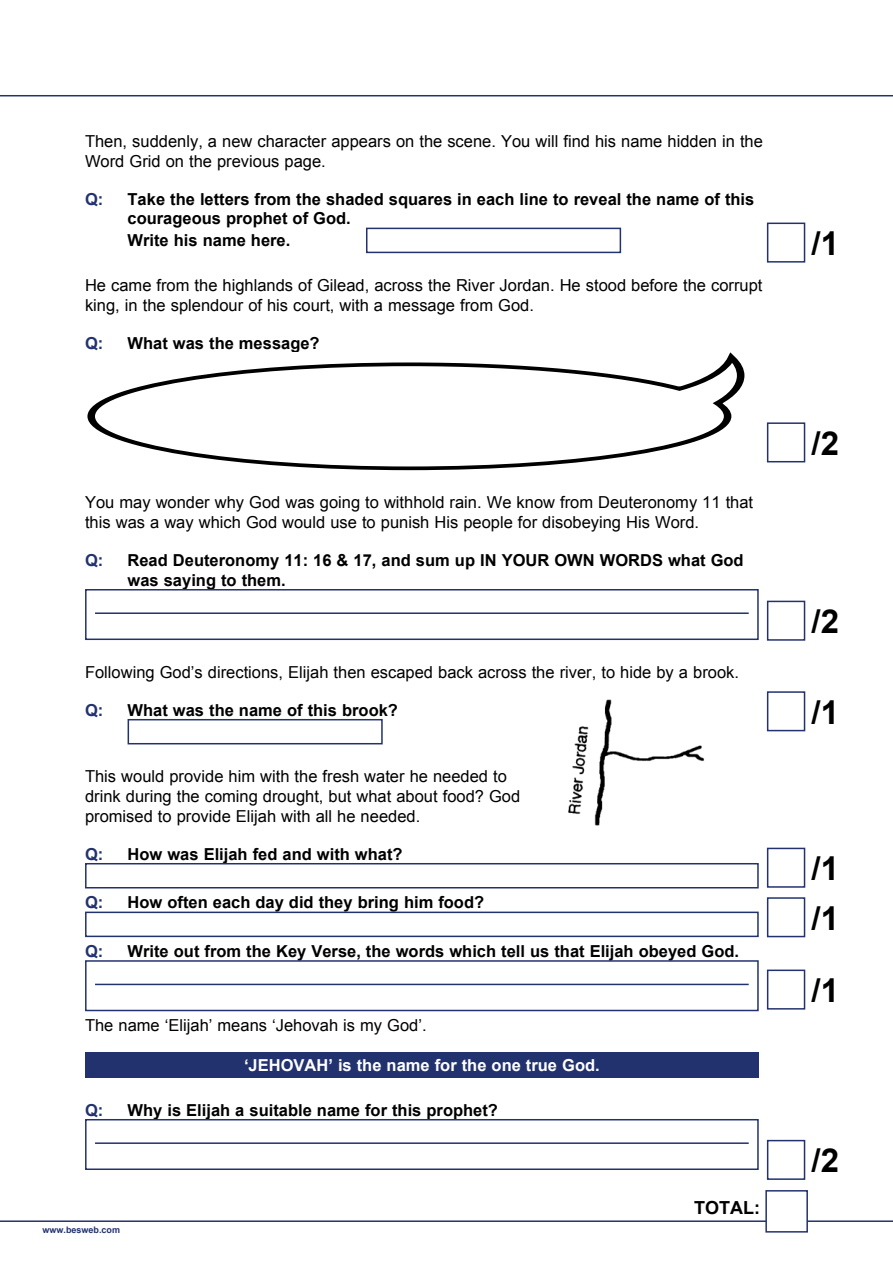
<style>
.page{position:relative;width:893px;height:1263px;background:#fff}
.page>*{position:absolute;margin:0;border:0;box-sizing:border-box;transform-origin:0 0}
.t1{font:700 33px/49.7px "Arial";color:#000}
.t2{font:700 18px "Arial";color:#000}
.t3{font:16.5px/19.8px "Arial";color:#000}
.t4{font:700 16.5px/19.8px "Arial";color:#000}
.t5{font:700 16.5px "Arial";color:#fff}
.t6{font:700 16.5px "Arial";color:#22326f}
.t7{font:700 9px "Arial";color:#23326f}
</style>
<div class="page">
<hr style="left:0;top:95px;width:893px;height:1px;background:#23326f">
<hr style="left:0;top:1220px;width:893px;height:2px;background:#23326f">
<div style="left:765px;top:1190px;width:43px;height:42px;background:#fff;border:2px solid #23326f"></div>
<div style="left:767px;top:223px;width:38px;height:40px;background:#fff;border:2px solid #23326f"></div>
<div style="left:767px;top:422px;width:38px;height:40px;background:#fff;border:2px solid #23326f"></div>
<div style="left:366px;top:228px;width:255px;height:25px;border:2px solid #22326f"></div>
<svg style="left:87px;top:352px;width:658px;height:118px"></svg>
<hr style="left:95px;top:612px;width:654px;height:2px;background:#23326f">
<div style="left:85px;top:589px;width:674px;height:51px;border:2px solid #23326f"></div>
<div style="left:128px;top:719px;width:255px;height:25px;border:2px solid #22326f"></div>
<div style="left:85px;top:863px;width:674px;height:25px;background:#fff;border:2px solid #22326f"></div>
<div style="left:85px;top:911px;width:674px;height:26px;background:#fff;border:2px solid #22326f"></div>
<hr style="left:95px;top:984px;width:654px;height:1px;background:#23326f">
<div style="left:85px;top:960px;width:674px;height:51px;border:2px solid #23326f"></div>
<div style="left:85px;top:1052px;width:674px;height:26px;background:#22326f"></div>
<hr style="left:95px;top:1142px;width:654px;height:2px;background:#23326f">
<div style="left:85px;top:1119px;width:674px;height:51px;border:2px solid #23326f"></div>
<img style="left:568px;top:699px;width:136px;height:126px">
<div style="left:767px;top:601px;width:38px;height:40px;background:#fff;border:2px solid #23326f"></div>
<div style="left:767px;top:691px;width:38px;height:40px;background:#fff;border:2px solid #23326f"></div>
<div style="left:767px;top:848px;width:38px;height:40px;background:#fff;border:2px solid #23326f"></div>
<div style="left:767px;top:897px;width:38px;height:40px;background:#fff;border:2px solid #23326f"></div>
<div style="left:767px;top:969px;width:38px;height:40px;background:#fff;border:2px solid #23326f"></div>
<div style="left:767px;top:1140px;width:38px;height:40px;background:#fff;border:2px solid #23326f"></div>
<p class="t3" style="left:85px;top:131px;width:679px">Then, suddenly, a new character appears on the scene. You will find his name hidden in the<br>Word Grid on the previous page.</p>
<p class="t6" style="left:85px;top:188px;width:20px">Q:</p>
<p class="t4" style="left:128px;top:189px;width:628px">Take the letters from the shaded squares in each line to reveal the name of this courageous prophet of God.</p>
<p class="t4" style="left:128px;top:230px;width:164px">Write his name here.</p>
<p class="t3" style="left:85px;top:275px;width:679px">He came from the highlands of Gilead, across the River Jordan. He stood before the corrupt king, in the splendour of his court, with a message from God.</p>
<p class="t6" style="left:85px;top:332px;width:20px">Q:</p>
<p class="t4" style="left:128px;top:333px;width:194px">What was the message?</p>
<p class="t3" style="left:85px;top:493px;width:670px">You may wonder why God was going to withhold rain. We know from Deuteronomy 11 that this was a way which God would use to punish His people for disobeying His Word.</p>
<p class="t6" style="left:85px;top:549px;width:20px">Q:</p>
<p class="t4" style="left:128px;top:551px;width:618px">Read Deuteronomy 11: 16 &amp; 17, and sum up IN YOUR OWN WORDS what God was saying to them.</p>
<p class="t3" style="left:85px;top:662px;width:655px">Following God’s directions, Elijah then escaped back across the river, to hide by a brook.</p>
<p class="t6" style="left:85px;top:699px;width:20px">Q:</p>
<p class="t4" style="left:128px;top:700px;width:272px">What was the name of this brook?</p>
<p class="t3" style="left:85px;top:767px;width:437px">This would provide him with the fresh water he needed to drink during the coming drought, but what about food? God promised to provide Elijah with all he needed.</p>
<p class="t6" style="left:85px;top:843px;width:20px">Q:</p>
<p class="t4" style="left:128px;top:844px;width:277px">How was Elijah fed and with what?</p>
<p class="t6" style="left:85px;top:892px;width:20px">Q:</p>
<p class="t4" style="left:128px;top:893px;width:358px">How often each day did they bring him food?</p>
<p class="t6" style="left:85px;top:940px;width:20px">Q:</p>
<p class="t4" style="left:128px;top:942px;width:613px">Write out from the Key Verse, the words which tell us that Elijah obeyed God.</p>
<p class="t3" style="left:85px;top:1015px;width:343px">The name ‘Elijah’ means ‘Jehovah is my God’.</p>
<p class="t5" style="left:244px;top:1054px;width:357px">‘JEHOVAH’ is the name for the one true God.</p>
<p class="t6" style="left:85px;top:1099px;width:20px">Q:</p>
<p class="t4" style="left:128px;top:1100px;width:372px">Why is Elijah a suitable name for this prophet?</p>
<p class="t7" style="left:43px;top:1224px;width:79px">www.besweb.com</p>
<p class="t2" style="left:694px;top:1195px;width:67px">TOTAL:</p>
<h1 class="t1" style="left:811px;top:220px;width:29px">/1</h1>
<h1 class="t1" style="left:811px;top:420px;width:29px">/2</h1>
<h1 class="t1" style="left:811px;top:598px;width:29px">/2</h1>
<h1 class="t1" style="left:811px;top:688px;width:29px">/1</h1>
<h1 class="t1" style="left:811px;top:845px;width:29px">/1 /1</h1>
<h1 class="t1" style="left:811px;top:967px;width:29px">/1</h1>
<h1 class="t1" style="left:811px;top:1137px;width:29px">/2</h1>
</div>
